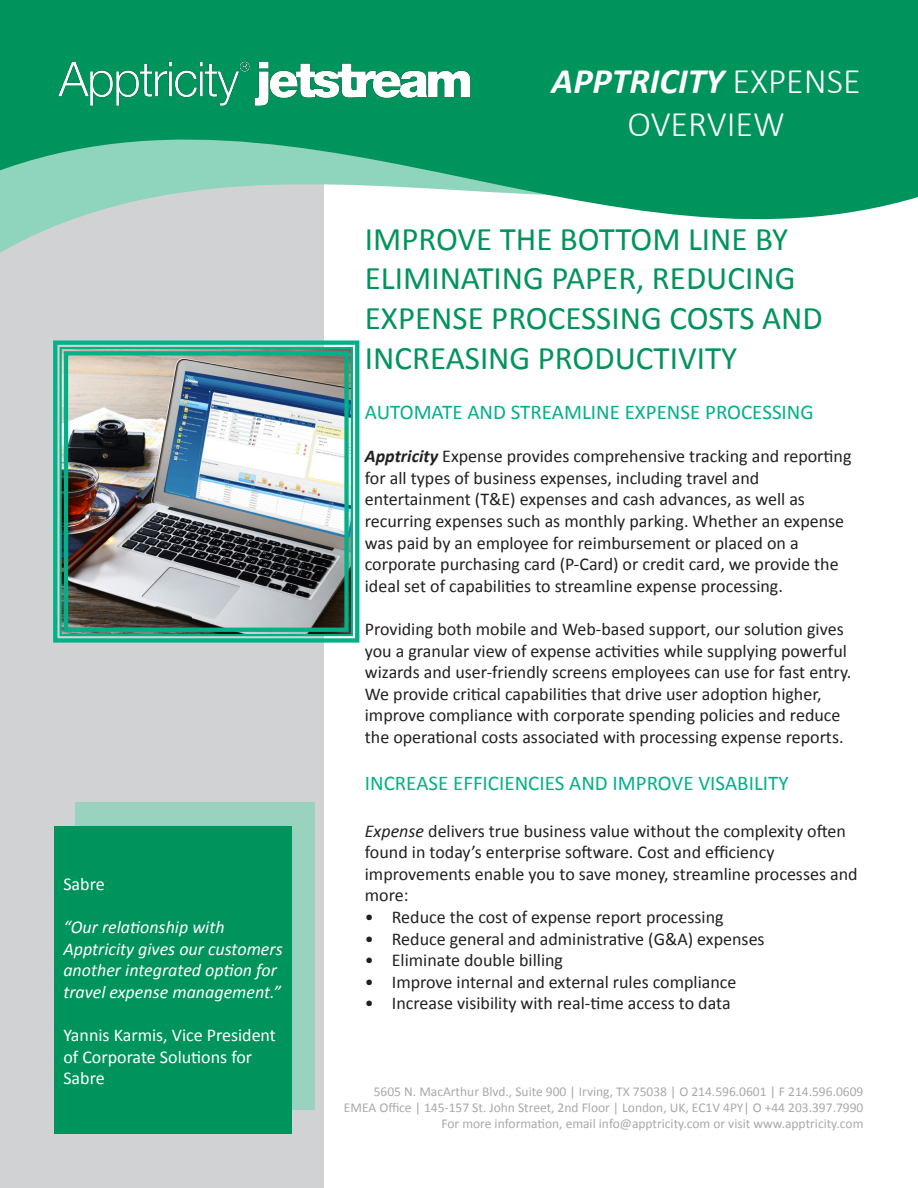
<style>
.page{position:relative;width:918px;height:1188px;background:#fff}
.page>*{position:absolute;margin:0;border:0;box-sizing:border-box;transform-origin:0 0}
.t1{font:italic 700 36px "Calibri";color:#fff}
.t2{font:300 36px "Calibri";color:#fff}
.t3{font:33px "Calibri";color:#00945d}
.t4{font:21px "Calibri";color:#00b188}
.t5{font:18px/21.6px "Calibri";color:#231f20}
.t6{font:italic 18px/21.6px "Calibri";color:#fff}
.t7{font:18px/21.6px "Calibri";color:#fff}
.t8{font:13.5px "Calibri";color:#a8a9ad}
.s1{font-weight:300;font-style:normal}
.s2{font-weight:700;font-style:italic}
.s3{font-style:italic}
</style>
<div class="page">
<div style="left:0;top:1px;width:323px;height:1187px;background:#d1d2d4"></div>
<div style="left:76px;top:802px;width:239px;height:308px;background:#99d3bf"></div>
<div style="left:54px;top:826px;width:238px;height:308px;background:#00945d"></div>
<img style="left:53px;top:338px;width:307px;height:307px">
<div style="left:60px;top:347px;width:293px;height:289px;border:2px solid #00b188"></div>
<div style="left:64px;top:351px;width:285px;height:281px;border:4px solid #00b188"></div>
<svg style="left:0;top:0;width:918px;height:317px;fill:#00945d"></svg>
<img style="left:55px;top:59px;width:419px;height:48px">
<p class="t7" style="left:63px;top:873px;width:43px">Sabre</p>
<p class="t6" style="left:63px;top:915px;width:221px">“Our relationship with<br>Apptricity gives our customers another integrated option for travel expense management.”</p>
<p class="t7" style="left:63px;top:1024px;width:214px">Yannis Karmis, Vice President of Corporate Solutions for<br>Sabre</p>
<p class="t1" style="left:552px;top:58px;width:311px">APPTRICITY <span class="s1">EXPENSE</span></p>
<p class="t2" style="left:628px;top:101px;width:159px">OVERVIEW</p>
<p class="t3" style="left:365px;top:218px;width:425px">IMPROVE THE BOTTOM LINE BY</p>
<p class="t3" style="left:365px;top:258px;width:432px">ELIMINATING PAPER, REDUCING</p>
<p class="t3" style="left:365px;top:297px;width:459px">EXPENSE PROCESSING COSTS AND</p>
<p class="t3" style="left:365px;top:337px;width:374px">INCREASING PRODUCTIVITY</p>
<p class="t4" style="left:365px;top:399px;width:450px">AUTOMATE AND STREAMLINE EXPENSE PROCESSING</p>
<p class="t5" style="left:365px;top:445px;width:488px"><span class="s2">Apptricity</span> Expense provides comprehensive tracking and reporting for all types of business expenses, including travel and</p>
<p class="t5" style="left:365px;top:489px;width:442px">entertainment (T&amp;E) expenses and cash advances, as well as</p>
<p class="t5" style="left:365px;top:510px;width:481px">recurring expenses such as monthly parking. Whether an expense was paid by an employee for reimbursement or placed on a</p>
<p class="t5" style="left:365px;top:553px;width:475px">corporate purchasing card (P-Card) or credit card, we provide the ideal set of capabilities to streamline expense processing.</p>
<p class="t5" style="left:365px;top:618px;width:488px">Providing both mobile and Web-based support, our solution gives you a granular view of expense activities while supplying powerful wizards and user-friendly screens employees can use for fast entry.<br>We provide critical capabilities that drive user adoption higher,</p>
<p class="t5" style="left:365px;top:705px;width:480px">improve compliance with corporate spending policies and reduce the operational costs associated with processing expense reports.</p>
<p class="t4" style="left:365px;top:770px;width:425px">INCREASE EFFICIENCIES AND IMPROVE VISABILITY</p>
<p class="t5" style="left:365px;top:820px;width:483px"><span class="s3">Expense</span> delivers true business value without the complexity often found in today’s enterprise software. Cost and efficiency</p>
<p class="t5" style="left:365px;top:863px;width:494px">improvements enable you to save money, streamline processes and more:</p>
<p class="t5" style="left:365px;top:906px;width:360px">• Reduce the cost of expense report processing</p>
<p class="t5" style="left:365px;top:928px;width:401px">• Reduce general and administrative (G&amp;A) expenses</p>
<p class="t5" style="left:365px;top:949px;width:200px">• Eliminate double billing</p>
<p class="t5" style="left:365px;top:971px;width:373px">• Improve internal and external rules compliance</p>
<p class="t5" style="left:365px;top:993px;width:367px">• Increase visibility with real-time access to data</p>
<p class="t8" style="left:374px;top:1083px;width:491px">5605 N. MacArthur Blvd., Suite 900 | Irving, TX 75038 | O 214.596.0601 | F 214.596.0609</p>
<p class="t8" style="left:344px;top:1099px;width:521px">EMEA Office | 145-157 St. John Street, 2nd Floor | London, UK, EC1V 4PY| O +44 203.397.7990</p>
<p class="t8" style="left:442px;top:1115px;width:423px">For more information, email info@apptricity.com or visit www.apptricity.com</p>
</div>
